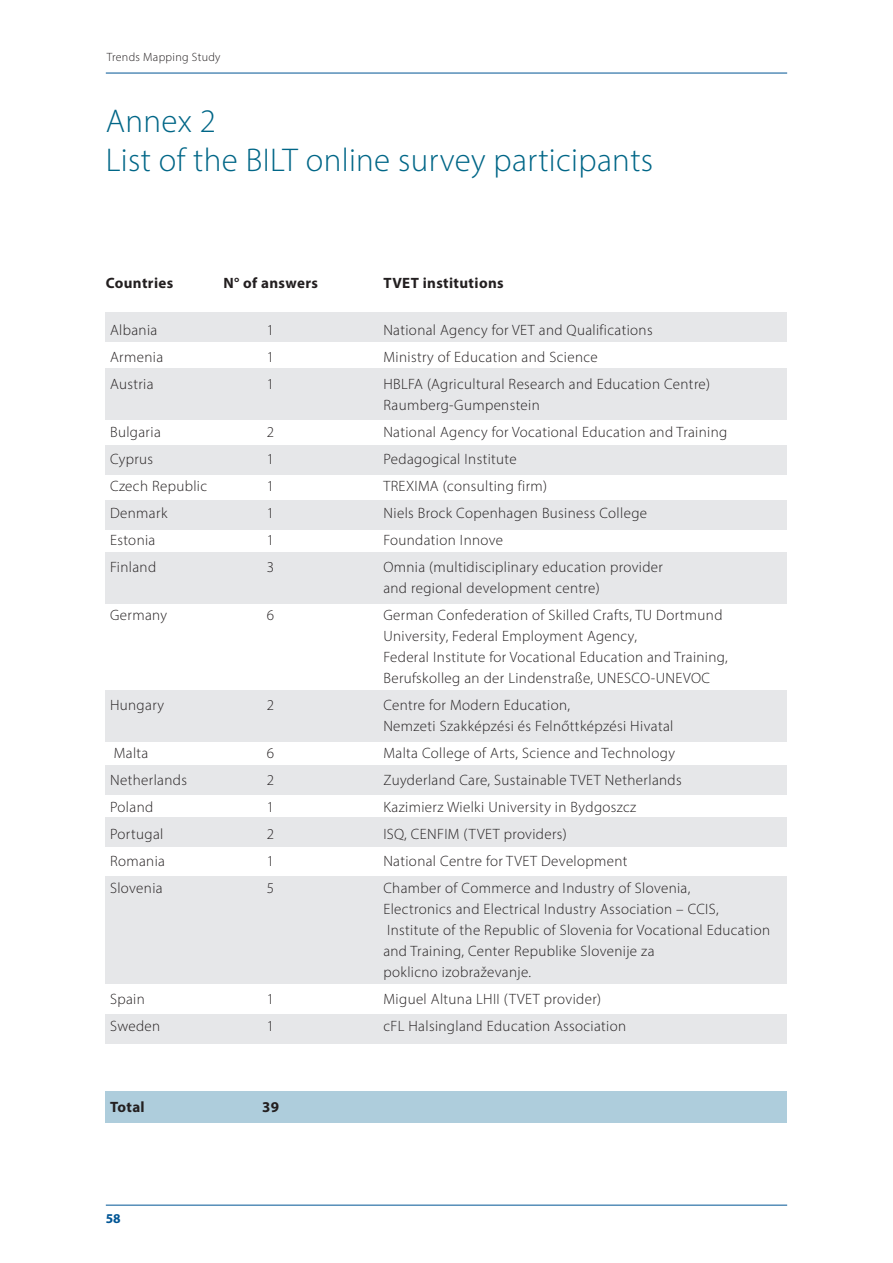
<style>
.page{position:relative;width:893px;height:1263px;background:#fff}
.page>*{position:absolute;margin:0;border:0;box-sizing:border-box;transform-origin:0 0}
.t1{font:300 33px "Myriad Pro";letter-spacing:.01em;color:#006687}
.t2{font:300 15px/21px "Myriad Pro";letter-spacing:.025em;color:#231f20}
.t3{font:700 15px "Myriad Pro";letter-spacing:.025em;color:#231f20}
.t4{font:700 13.5px "Myriad Pro";color:#005595}
.t5{font:300 12px "Myriad Pro";letter-spacing:.025em;color:#231f20}
</style>
<div class="page">
<div style="left:106px;top:1091px;width:681px;height:32px;background:#aecddc"></div>
<div style="left:106px;top:445px;width:681px;height:29px;background:#e6e7e9"></div>
<div style="left:106px;top:312px;width:681px;height:30px;background:#e6e7e9"></div>
<div style="left:106px;top:368px;width:681px;height:51px;background:#e6e7e9"></div>
<div style="left:106px;top:500px;width:681px;height:30px;background:#e6e7e9"></div>
<div style="left:106px;top:765px;width:681px;height:30px;background:#e6e7e9"></div>
<div style="left:106px;top:552px;width:681px;height:51px;background:#e6e7e9"></div>
<div style="left:106px;top:691px;width:681px;height:51px;background:#e6e7e9"></div>
<div style="left:106px;top:817px;width:681px;height:30px;background:#e6e7e9"></div>
<div style="left:106px;top:1014px;width:681px;height:30px;background:#e6e7e9"></div>
<div style="left:106px;top:876px;width:681px;height:107px;background:#e6e7e9"></div>
<hr style="left:106px;top:73px;width:681px;height:1px;background:#005595">
<hr style="left:106px;top:1205px;width:681px;height:1px;background:#005595">
<p class="t5" style="left:107px;top:50px;width:115px">Trends Mapping Study</p>
<p class="t1" style="left:106px;top:101px;width:112px">Annex 2</p>
<p class="t1" style="left:106px;top:140px;width:549px">List of the BILT online survey participants</p>
<p class="t3" style="left:106px;top:273px;width:69px">Countries</p>
<p class="t3" style="left:223px;top:273px;width:96px">N° of answers</p>
<p class="t3" style="left:383px;top:273px;width:122px">TVET institutions</p>
<p class="t2" style="left:110px;top:319px;width:49px">Albania</p>
<p class="t2" style="left:267px;top:319px;width:9px">1</p>
<p class="t2" style="left:383px;top:319px;width:271px">National Agency for VET and Qualifications</p>
<p class="t2" style="left:110px;top:346px;width:55px">Armenia</p>
<p class="t2" style="left:267px;top:346px;width:9px">1</p>
<p class="t2" style="left:383px;top:346px;width:216px">Ministry of Education and Science</p>
<p class="t2" style="left:110px;top:373px;width:45px">Austria</p>
<p class="t2" style="left:267px;top:373px;width:9px">1</p>
<p class="t2" style="left:383px;top:373px;width:328px">HBLFA (Agricultural Research and Education Centre)</p>
<p class="t2" style="left:383px;top:394px;width:158px">Raumberg-Gumpenstein</p>
<p class="t2" style="left:110px;top:421px;width:52px">Bulgaria</p>
<p class="t2" style="left:267px;top:421px;width:9px">2</p>
<p class="t2" style="left:383px;top:421px;width:345px">National Agency for Vocational Education and Training</p>
<p class="t2" style="left:110px;top:448px;width:45px">Cyprus</p>
<p class="t2" style="left:267px;top:448px;width:9px">1</p>
<p class="t2" style="left:383px;top:448px;width:135px">Pedagogical Institute</p>
<p class="t2" style="left:110px;top:475px;width:99px">Czech Republic</p>
<p class="t2" style="left:267px;top:475px;width:9px">1</p>
<p class="t2" style="left:383px;top:475px;width:165px">TREXIMA (consulting firm)</p>
<p class="t2" style="left:110px;top:502px;width:59px">Denmark</p>
<p class="t2" style="left:267px;top:502px;width:9px">1</p>
<p class="t2" style="left:383px;top:502px;width:265px">Niels Brock Copenhagen Business College</p>
<p class="t2" style="left:110px;top:529px;width:47px">Estonia</p>
<p class="t2" style="left:267px;top:529px;width:9px">1</p>
<p class="t2" style="left:383px;top:529px;width:121px">Foundation Innove</p>
<p class="t2" style="left:110px;top:556px;width:48px">Finland</p>
<p class="t2" style="left:267px;top:556px;width:9px">3</p>
<p class="t2" style="left:383px;top:556px;width:281px">Omnia (multidisciplinary education provider</p>
<p class="t2" style="left:383px;top:577px;width:218px">and regional development centre)</p>
<p class="t2" style="left:110px;top:604px;width:59px">Germany</p>
<p class="t2" style="left:267px;top:604px;width:9px">6</p>
<p class="t2" style="left:383px;top:604px;width:341px">German Confederation of Skilled Crafts, TU Dortmund<br>University, Federal Employment Agency,</p>
<p class="t2" style="left:383px;top:646px;width:346px">Federal Institute for Vocational Education and Training,</p>
<p class="t2" style="left:383px;top:667px;width:328px">Berufskolleg an der Lindenstraße, UNESCO-UNEVOC</p>
<p class="t2" style="left:110px;top:694px;width:56px">Hungary</p>
<p class="t2" style="left:267px;top:694px;width:9px">2</p>
<p class="t2" style="left:383px;top:694px;width:188px">Centre for Modern Education,</p>
<p class="t2" style="left:383px;top:715px;width:292px">Nemzeti Szakképzési és Felnőttképzési Hivatal</p>
<p class="t2" style="left:114px;top:742px;width:36px">Malta</p>
<p class="t2" style="left:267px;top:742px;width:9px">6</p>
<p class="t2" style="left:383px;top:742px;width:293px">Malta College of Arts, Science and Technology</p>
<p class="t2" style="left:110px;top:769px;width:78px">Netherlands</p>
<p class="t2" style="left:267px;top:769px;width:9px">2</p>
<p class="t2" style="left:383px;top:769px;width:300px">Zuyderland Care, Sustainable TVET Netherlands</p>
<p class="t2" style="left:110px;top:796px;width:45px">Poland</p>
<p class="t2" style="left:267px;top:796px;width:9px">1</p>
<p class="t2" style="left:383px;top:796px;width:254px">Kazimierz Wielki University in Bydgoszcz</p>
<p class="t2" style="left:110px;top:823px;width:55px">Portugal</p>
<p class="t2" style="left:267px;top:823px;width:9px">2</p>
<p class="t2" style="left:383px;top:823px;width:185px">ISQ, CENFIM (TVET providers)</p>
<p class="t2" style="left:110px;top:850px;width:56px">Romania</p>
<p class="t2" style="left:267px;top:850px;width:9px">1</p>
<p class="t2" style="left:383px;top:850px;width:246px">National Centre for TVET Development</p>
<p class="t2" style="left:110px;top:877px;width:54px">Slovenia</p>
<p class="t2" style="left:267px;top:877px;width:9px">5</p>
<p class="t2" style="left:383px;top:877px;width:309px">Chamber of Commerce and Industry of Slovenia,</p>
<p class="t2" style="left:383px;top:898px;width:337px">Electronics and Electrical Industry Association – CCIS,</p>
<p class="t2" style="left:387px;top:919px;width:385px">Institute of the Republic of Slovenia for Vocational Education</p>
<p class="t2" style="left:383px;top:940px;width:273px">and Training, Center Republike Slovenije za</p>
<p class="t2" style="left:383px;top:961px;width:149px">poklicno izobraževanje.</p>
<p class="t2" style="left:110px;top:988px;width:36px">Spain</p>
<p class="t2" style="left:267px;top:988px;width:9px">1</p>
<p class="t2" style="left:383px;top:988px;width:219px">Miguel Altuna LHII (TVET provider)</p>
<p class="t2" style="left:110px;top:1015px;width:52px">Sweden</p>
<p class="t2" style="left:267px;top:1015px;width:9px">1</p>
<p class="t2" style="left:383px;top:1015px;width:244px">cFL Halsingland Education Association</p>
<p class="t3" style="left:110px;top:1097px;width:36px">Total</p>
<p class="t3" style="left:262px;top:1097px;width:19px">39</p>
<p class="t4" style="left:106px;top:1209px;width:17px">58</p>
</div>
